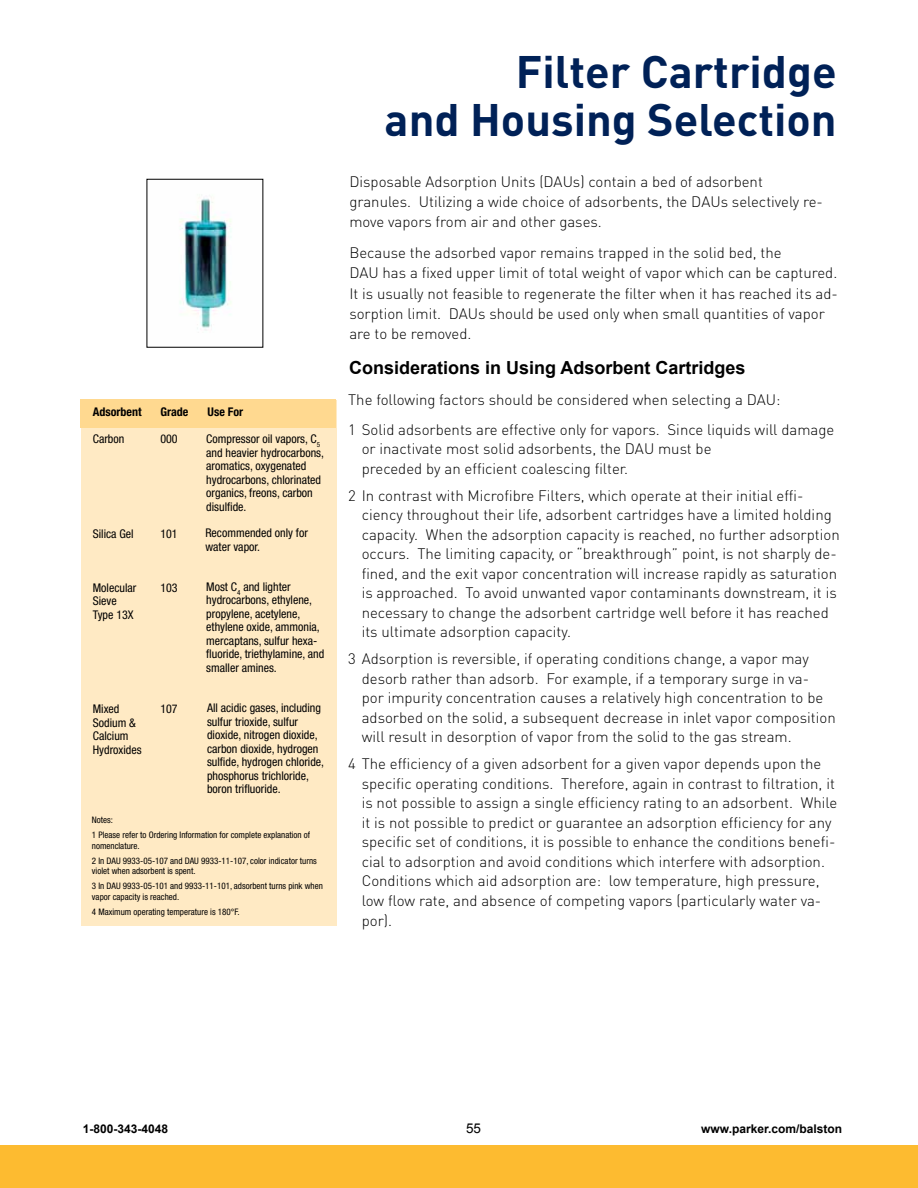
<style>
.page{position:relative;width:918px;height:1188px;background:#fff}
.page>*{position:absolute;margin:0;border:0;box-sizing:border-box;transform-origin:0 0}
.t1{font:700 45px/48px "DINOT";color:#002157;text-align:right}
.t2{font:700 18px "Arial";color:#000}
.t3{font:300 15px/19.5px "DINOT";color:#000}
.t4{font:13.5px "Arial";color:#000}
.t5{font:condensed 12px/13.5px "Helvetica Neue LT Std";color:#000}
.t6{font:700 12px "Arial";color:#000}
.t7{font:700 condensed 12px "Helvetica Neue LT Std";color:#000}
.t8{font:condensed 9px/15px "Helvetica Neue LT Std";color:#000}
</style>
<div class="page">
<div style="left:0;top:1145px;width:918px;height:43px;background:#fdbb30"></div>
<img style="left:180px;top:197px;width:51px;height:133px">
<div style="left:81px;top:400px;width:256px;height:525px;background:#ffeac4"></div>
<div style="left:81px;top:399px;width:255px;height:29px;background:#ffd990"></div>
<p class="t7" style="left:93px;top:405px;width:50px">Adsorbent</p>
<p class="t7" style="left:160px;top:405px;width:29px">Grade</p>
<p class="t7" style="left:208px;top:405px;width:37px">Use For</p>
<p class="t5" style="left:93px;top:432px;width:33px">Carbon</p>
<p class="t5" style="left:160px;top:432px;width:19px">000</p>
<p class="t5" style="left:206px;top:432px;width:119px">Compressor oil vapors, C<sub>5 </sub>and heavier hydrocarbons, aromatics, oxygenated hydrocarbons, chlorinated organics, freons, carbon disulfide.</p>
<p class="t5" style="left:93px;top:527px;width:42px">Silica Gel</p>
<p class="t5" style="left:160px;top:527px;width:19px">101</p>
<p class="t5" style="left:205px;top:526px;width:104px">Recommended only for water vapor.</p>
<p class="t5" style="left:206px;top:580px;width:120px">Most C<sub>4</sub> and lighter hydrocarbons, ethylene, propylene, acetylene, ethylene oxide, ammonia, mercaptans, sulfur hexa&shy;fluoride, triethylamine, and smaller amines.</p>
<p class="t5" style="left:207px;top:701px;width:119px">All acidic gases, including sulfur trioxide, sulfur dioxide, nitrogen dioxide, carbon dioxide, hydrogen sulfide, hydrogen chloride, phosphorus trichloride, boron trifluoride.</p>
<p class="t8" style="left:92px;top:813px;width:220px">Notes:<br>1 Please refer to Ordering Information for complete explanation of</p>
<p class="t8" style="left:92px;top:838px;width:226px">nomenclature.<br>2 In DAU 9933-05-107 and DAU 9933-11-107, color indicator turns</p>
<p class="t8" style="left:92px;top:864px;width:232px">violet when adsorbent is spent.<br>3 In DAU 9933-05-101 and 9933-11-101, adsorbent turns pink when</p>
<p class="t8" style="left:92px;top:889px;width:149px">vapor capacity is reached.<br>4 Maximum operating temperature is 180°F.</p>
<p class="t5" style="left:93px;top:581px;width:45px">Molecular</p>
<p class="t5" style="left:160px;top:581px;width:19px">103</p>
<p class="t5" style="left:93px;top:594px;width:42px">Sieve<br>Type 13X</p>
<p class="t5" style="left:93px;top:702px;width:28px">Mixed</p>
<p class="t5" style="left:160px;top:702px;width:19px">107</p>
<p class="t5" style="left:93px;top:716px;width:50px">Sodium &amp;<br>Calcium<br>Hydroxides</p>
<h1 class="t1" style="left:385px;top:46px;width:454px">Filter Cartridge<br>and Housing Selection</h1>
<p class="t3" style="left:349px;top:171px;width:475px;line-height:20.2px">Disposable Adsorption Units (DAUs) contain a bed of adsorbent granules. Utilizing a wide choice of adsorbents, the DAUs selectively re&shy;move vapors from air and other gases.</p>
<p class="t3" style="left:349px;top:242px;width:490px;line-height:20.2px">Because the adsorbed vapor remains trapped in the solid bed, the<br>DAU has a fixed upper limit of total weight of vapor which can be captured.<br>It is usually not feasible to regenerate the filter when it has reached its ad&shy;sorption limit. DAUs should be used only when small quantities of vapor are to be removed.</p>
<p class="t2" style="left:349px;top:356px;width:398px">Considerations in Using Adsorbent Cartridges</p>
<p class="t3" style="left:348px;top:384px;width:488px;line-height:30px">The following factors should be considered when selecting a DAU:<br>1 Solid adsorbents are effective only for vapors. Since liquids will damage</p>
<p class="t3" style="left:362px;top:438px;width:351px">or inactivate most solid adsorbents, the DAU must be preceded by an efficient coalescing filter.</p>
<p class="t3" style="left:362px;top:485px;width:480px;text-indent:-14px">2 In contrast with Microfibre Filters, which operate at their initial effi&shy;ciency throughout their life, adsorbent cartridges have a limited holding capacity. When the adsorption capacity is reached, no further adsorption occurs. The limiting capacity, or “breakthrough” point, is not sharply de&shy;fined, and the exit vapor concentration will increase rapidly as saturation is approached. To avoid unwanted vapor contaminants downstream, it is necessary to change the adsorbent cartridge well before it has reached its ultimate adsorption capacity.</p>
<p class="t3" style="left:362px;top:648px;width:476px;text-indent:-14px">3 Adsorption is reversible, if operating conditions change, a vapor may desorb rather than adsorb. For example, if a temporary surge in va-<br>por impurity concentration causes a relatively high concentration to be adsorbed on the solid, a subsequent decrease in inlet vapor composition will result in desorption of vapor from the solid to the gas stream.</p>
<p class="t3" style="left:362px;top:753px;width:477px;text-indent:-14px">4 The efficiency of a given adsorbent for a given vapor depends upon the specific operating conditions. Therefore, again in contrast to filtration, it is not possible to assign a single efficiency rating to an adsorbent. While it is not possible to predict or guarantee an adsorption efficiency for any specific set of conditions, it is possible to enhance the conditions benefi&shy;cial to adsorption and avoid conditions which interfere with adsorption.<br>Conditions which aid adsorption are: low temperature, high pressure, low flow rate, and absence of competing vapors (particularly water va&shy;por).</p>
<p class="t6" style="left:83px;top:1121px;width:87px">1-800-343-4048</p>
<p class="t4" style="left:466px;top:1119px;width:17px">55</p>
<p class="t6" style="left:701px;top:1121px;width:142px">www.parker.com/balston</p>
</div>
